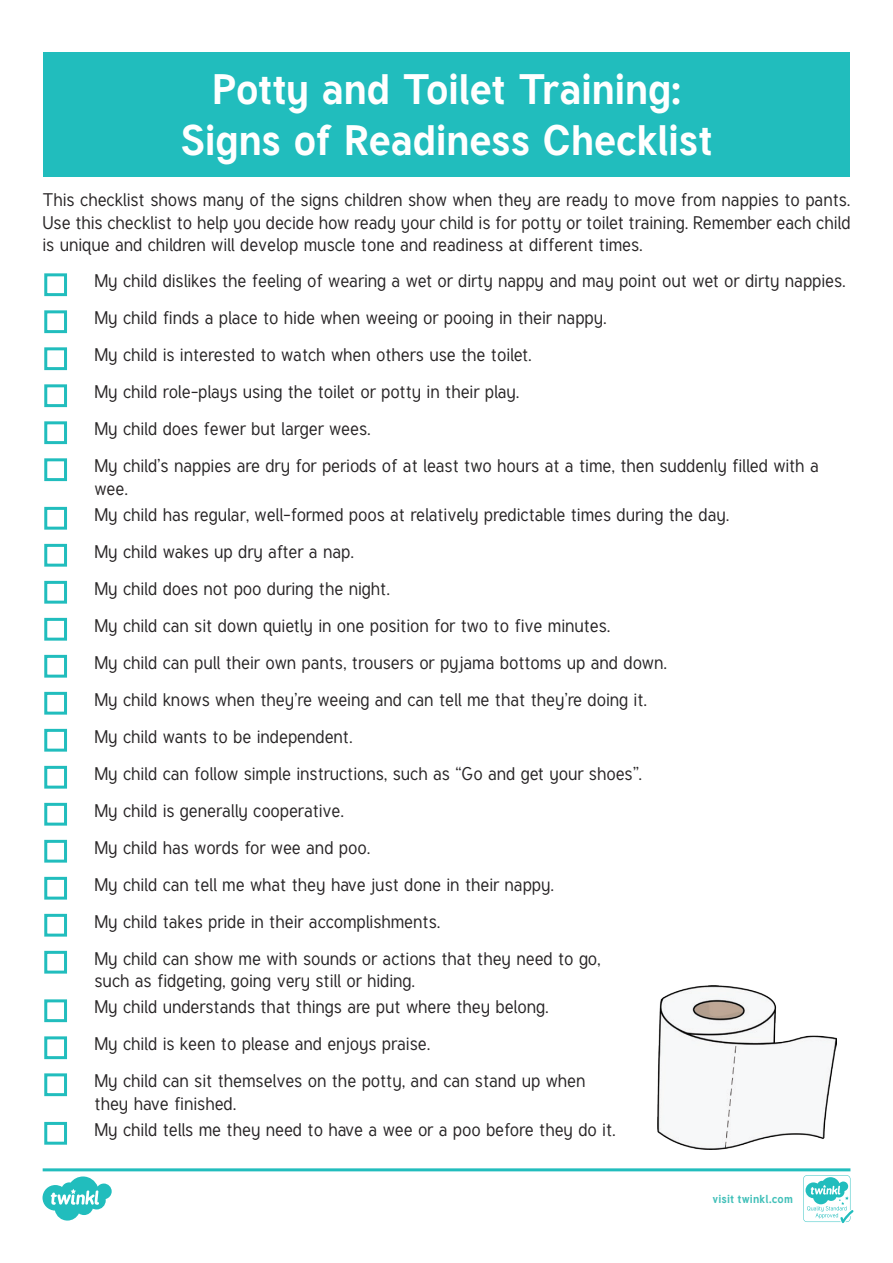
<style>
.page{position:relative;width:893px;height:1263px;background:#fff}
.page>*{position:absolute;margin:0;border:0;box-sizing:border-box;transform-origin:0 0}
.Heading_1{font:700 42px/50.4px "Tuffy";letter-spacing:-.005em;color:#fff;text-align:center}
.Adult_Body_Copy{font:18px/22.5px "Tuffy";color:#282526}
.t1{font:700 11.4px "Tuffy";letter-spacing:.015em;color:#42c0b9}
</style>
<div class="page">
<div style="left:43px;top:52px;width:807px;height:125px;background:#21bdbd"></div>
<img style="left:658px;top:985px;width:178px;height:164px">
<div style="left:44px;top:273px;width:23px;height:23px;border:3px solid #21bdbd"></div>
<div style="left:44px;top:310px;width:23px;height:23px;border:3px solid #21bdbd"></div>
<div style="left:44px;top:347px;width:23px;height:23px;border:3px solid #21bdbd"></div>
<div style="left:44px;top:384px;width:23px;height:23px;border:3px solid #21bdbd"></div>
<div style="left:44px;top:421px;width:23px;height:23px;border:3px solid #21bdbd"></div>
<div style="left:44px;top:458px;width:23px;height:23px;border:3px solid #21bdbd"></div>
<div style="left:44px;top:507px;width:23px;height:23px;border:3px solid #21bdbd"></div>
<div style="left:44px;top:544px;width:23px;height:23px;border:3px solid #21bdbd"></div>
<div style="left:44px;top:581px;width:23px;height:23px;border:3px solid #21bdbd"></div>
<div style="left:44px;top:618px;width:23px;height:23px;border:3px solid #21bdbd"></div>
<div style="left:44px;top:655px;width:23px;height:23px;border:3px solid #21bdbd"></div>
<div style="left:44px;top:692px;width:23px;height:23px;border:3px solid #21bdbd"></div>
<div style="left:44px;top:729px;width:23px;height:23px;border:3px solid #21bdbd"></div>
<div style="left:44px;top:766px;width:23px;height:23px;border:3px solid #21bdbd"></div>
<div style="left:44px;top:803px;width:23px;height:23px;border:3px solid #21bdbd"></div>
<div style="left:44px;top:840px;width:23px;height:23px;border:3px solid #21bdbd"></div>
<div style="left:44px;top:877px;width:23px;height:22px;border:3px solid #21bdbd"></div>
<div style="left:44px;top:914px;width:23px;height:22px;border:3px solid #21bdbd"></div>
<div style="left:44px;top:951px;width:23px;height:22px;border:3px solid #21bdbd"></div>
<div style="left:44px;top:999px;width:23px;height:23px;border:3px solid #21bdbd"></div>
<div style="left:44px;top:1036px;width:23px;height:23px;border:3px solid #21bdbd"></div>
<div style="left:44px;top:1073px;width:23px;height:23px;border:3px solid #21bdbd"></div>
<div style="left:44px;top:1122px;width:23px;height:23px;border:3px solid #21bdbd"></div>
<svg style="left:43px;top:1168px;width:810px;height:55px"></svg>
<p class="Heading_1" style="left:180px;top:62px;width:534px">Potty and Toilet Training:<br>Signs of Readiness Checklist</p>
<p class="Adult_Body_Copy" style="left:42px;top:189px;width:809px;text-align:justify">This checklist shows many of the signs children show when they are ready to move from nappies to pants.<br>Use this checklist to help you decide how ready your child is for potty or toilet training. Remember each child is unique and children will develop muscle tone and readiness at different times.</p>
<p class="Adult_Body_Copy" style="left:95px;top:270px;width:753px">My child dislikes the feeling of wearing a wet or dirty nappy and may point out wet or dirty nappies.</p>
<p class="Adult_Body_Copy" style="left:95px;top:307px;width:514px">My child finds a place to hide when weeing or pooing in their nappy.</p>
<p class="Adult_Body_Copy" style="left:95px;top:344px;width:439px">My child is interested to watch when others use the toilet.</p>
<p class="Adult_Body_Copy" style="left:95px;top:381px;width:426px">My child role-plays using the toilet or potty in their play.</p>
<p class="Adult_Body_Copy" style="left:95px;top:418px;width:278px">My child does fewer but larger wees.</p>
<p class="Adult_Body_Copy" style="left:95px;top:455px;width:726px">My child’s nappies are dry for periods of at least two hours at a time, then suddenly filled with a wee.</p>
<p class="Adult_Body_Copy" style="left:95px;top:504px;width:636px">My child has regular, well-formed poos at relatively predictable times during the day.</p>
<p class="Adult_Body_Copy" style="left:95px;top:541px;width:261px">My child wakes up dry after a nap.</p>
<p class="Adult_Body_Copy" style="left:95px;top:578px;width:297px">My child does not poo during the night.</p>
<p class="Adult_Body_Copy" style="left:95px;top:615px;width:517px">My child can sit down quietly in one position for two to five minutes.</p>
<p class="Adult_Body_Copy" style="left:95px;top:652px;width:574px">My child can pull their own pants, trousers or pyjama bottoms up and down.</p>
<p class="Adult_Body_Copy" style="left:95px;top:689px;width:554px">My child knows when they’re weeing and can tell me that they’re doing it.</p>
<p class="Adult_Body_Copy" style="left:95px;top:726px;width:260px">My child wants to be independent.</p>
<p class="Adult_Body_Copy" style="left:95px;top:763px;width:549px">My child can follow simple instructions, such as “Go and get your shoes”.</p>
<p class="Adult_Body_Copy" style="left:95px;top:799px;width:251px">My child is generally cooperative.</p>
<p class="Adult_Body_Copy" style="left:95px;top:836px;width:277px">My child has words for wee and poo.</p>
<p class="Adult_Body_Copy" style="left:95px;top:873px;width:461px">My child can tell me what they have just done in their nappy.</p>
<p class="Adult_Body_Copy" style="left:95px;top:910px;width:347px">My child takes pride in their accomplishments.</p>
<p class="Adult_Body_Copy" style="left:95px;top:947px;width:508px">My child can show me with sounds or actions that they need to go, such as fidgeting, going very still or hiding.</p>
<p class="Adult_Body_Copy" style="left:95px;top:996px;width:455px">My child understands that things are put where they belong.</p>
<p class="Adult_Body_Copy" style="left:95px;top:1033px;width:337px">My child is keen to please and enjoys praise.</p>
<p class="Adult_Body_Copy" style="left:95px;top:1070px;width:492px">My child can sit themselves on the potty, and can stand up when they have finished.</p>
<p class="Adult_Body_Copy" style="left:95px;top:1119px;width:523px">My child tells me they need to have a wee or a poo before they do it.</p>
<p class="t1" style="left:712px;top:1190px;width:82px">visit twinkl.com</p>
</div>
